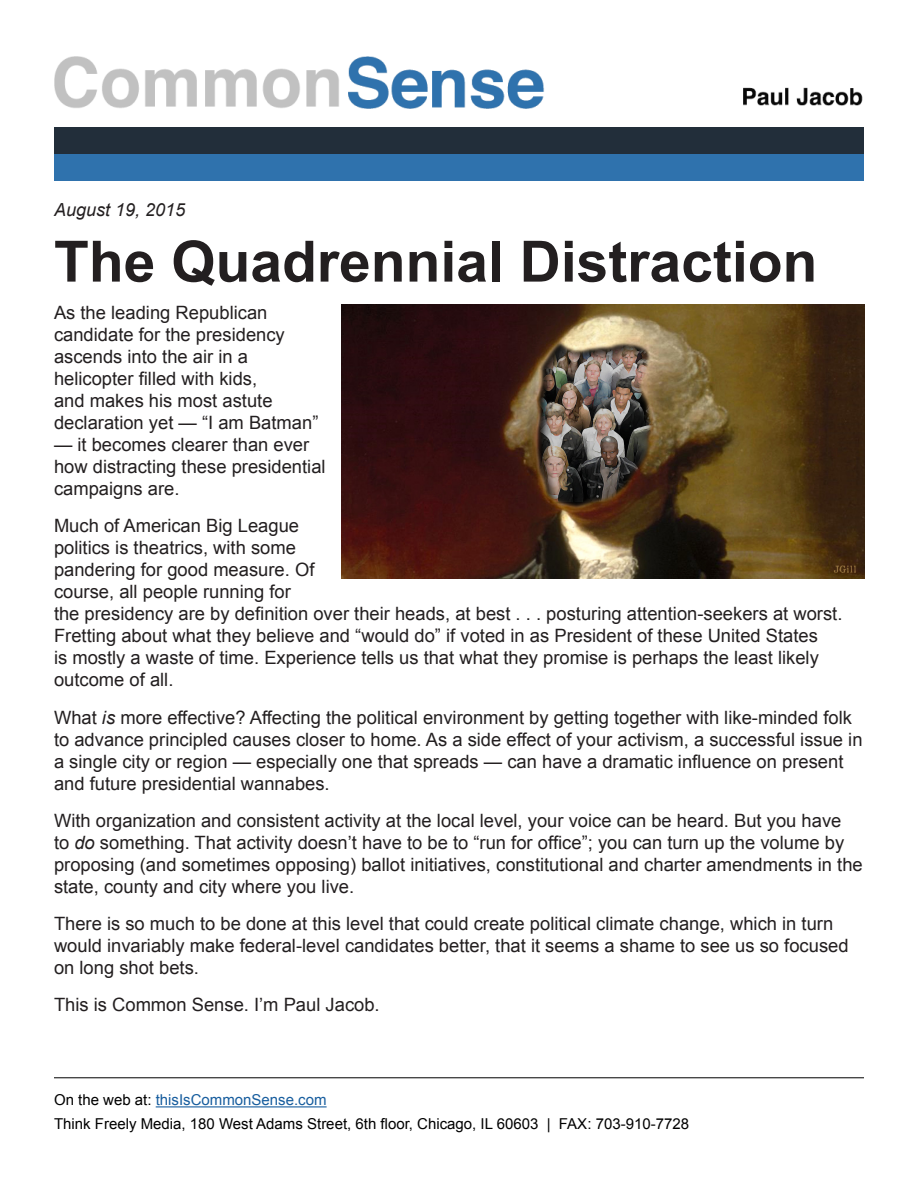
<style>
.page{position:relative;width:918px;height:1188px;background:#fff}
.page>*{position:absolute;margin:0;border:0;box-sizing:border-box;transform-origin:0 0}
.t1{font:700 57px "Arial";color:#231f20}
.t2{font:18.3px/22px "Arial";color:#231f20}
.t3{font:italic 18px "Arial";color:#231f20}
.t4{font:15px "Arial";color:#000}
.t5{font:15px "Arial";color:#175d9e}
.s1{font-style:italic}
.s2{color:#000}
</style>
<div class="page">
<img style="left:54px;top:56px;width:809px;height:53px">
<hr style="left:156px;top:1106px;width:171px;height:1px;background:#175d9e">
<img style="left:342px;top:304px;width:522px;height:274px">
<div style="left:54px;top:127px;width:810px;height:27px;background:#222e3a"></div>
<div style="left:54px;top:154px;width:810px;height:27px;background:#2f72ad"></div>
<hr style="left:54px;top:1078px;width:810px;height:1px;background:#000">
<p class="t3" style="left:54px;top:198px;width:133px">August 19, 2015</p>
<p class="t1" style="left:54px;top:221px;width:765px">The Quadrennial Distraction</p>
<p class="t2" style="left:54px;top:301px;width:266px">As the leading Republican candidate for the presidency ascends into the air in a helicopter filled with kids,<br>and makes his most astute declaration yet — “I am Batman”</p>
<p class="t2" style="left:54px;top:433px;width:273px">— it becomes clearer than ever how distracting these presidential campaigns are.</p>
<p class="t2" style="left:54px;top:515px;width:790px">Much of American Big League<br>politics is theatrics, with some<br>pandering for good measure. Of<br>course, all people running for<br>the presidency are by definition over their heads, at best . . . posturing attention-seekers at worst.<br>Fretting about what they believe and “would do” if voted in as President of these United States<br>is mostly a waste of time. Experience tells us that what they promise is perhaps the least likely outcome of all.</p>
<p class="t2" style="left:54px;top:706px;width:810px">What <span class="s1">is</span> more effective? Affecting the political environment by getting together with like-minded folk to advance principled causes closer to home. As a side effect of your activism, a successful issue in a single city or region — especially one that spreads — can have a dramatic influence on present and future presidential wannabes.</p>
<p class="t2" style="left:54px;top:809px;width:810px">With organization and consistent activity at the local level, your voice can be heard. But you have<br>to <span class="s1">do</span> something. That activity doesn’t have to be to “run for office”; you can turn up the volume by proposing (and sometimes opposing) ballot initiatives, constitutional and charter amendments in the state, county and city where you live.</p>
<p class="t2" style="left:54px;top:912px;width:796px">There is so much to be done at this level that could create political climate change, which in turn would invariably make federal-level candidates better, that it seems a shame to see us so focused on long shot bets.</p>
<p class="t2" style="left:54px;top:993px;width:327px">This is Common Sense. I’m Paul Jacob.</p>
<p class="t5" style="left:54px;top:1090px;width:274px"><span class="s2">On the web at:</span> thisIsCommonSense.com</p>
<p class="t4" style="left:54px;top:1114px;width:637px">Think Freely Media, 180 West Adams Street, 6th floor, Chicago, IL 60603 | FAX: 703-910-7728</p>
</div>
